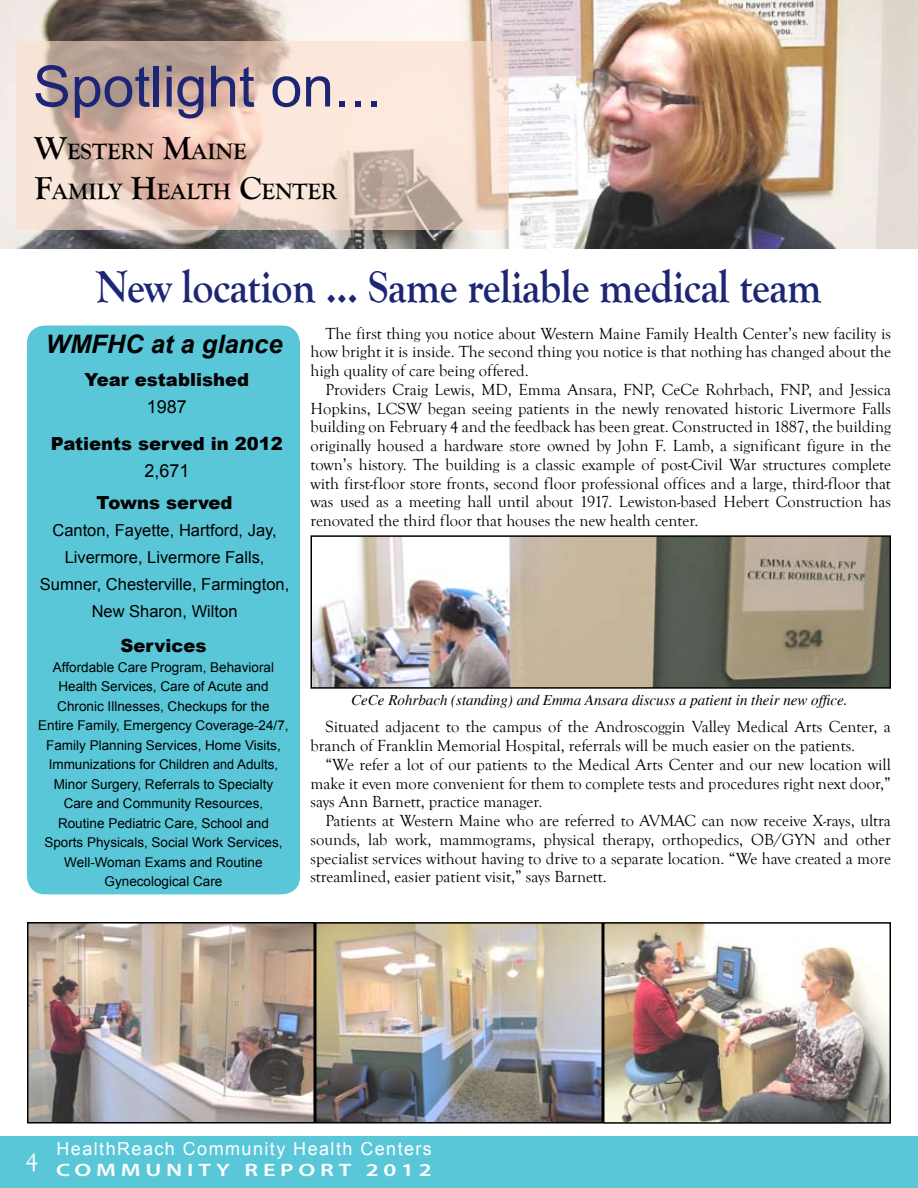
<style>
.page{position:relative;width:918px;height:1188px;background:#fff}
.page>*{position:absolute;margin:0;border:0;box-sizing:border-box;transform-origin:0 0}
.t1{font:57px "Arial Special G1";color:#1c2674}
.t2{font:700 46.2px "Goudy Old Style T";letter-spacing:-.01em;color:#1c2674;scale:.91 1}
.t3{font:italic 700 25.5px "Arial";color:#000}
.t4{font:700 23.1px/39.6px "Goudy Old Style T";color:#000}
.t5{font:900 18px "Arial";color:#000}
.t6{font:18px "Arial";letter-spacing:.08em;color:#fff}
.t7{font:600 18px "Myriad Pro";letter-spacing:.2em;color:#fff;scale:1.33 1}
.t8{font:18px "Arial";color:#000}
.t9{font:16.5px/18.8px "Goudy Old Style T";color:#000;text-align:justify}
.t10{font:16.5px/27px "Arial";color:#000;text-align:center}
.t11{font:italic 15px "Times";color:#000}
.t12{font:13.5px/19.5px "Arial";color:#000;text-align:center}
.s1{font-size:33px}
</style>
<div class="page">
<img style="left:0;top:0;width:918px;height:249px">
<svg style="left:16px;top:41px;width:493px;height:189px;background:#e5cbbe"></svg>
<div style="left:0;top:1136px;width:918px;height:52px;background:#5ac7d8"></div>
<img style="left:313px;top:538px;width:575px;height:148px">
<div style="left:310px;top:535px;width:581px;height:154px;border:2px solid #010101"></div>
<img style="left:30px;top:925px;width:282px;height:196px">
<div style="left:27px;top:922px;width:288px;height:202px;border:2px solid #010101"></div>
<img style="left:318px;top:925px;width:282px;height:196px">
<div style="left:315px;top:922px;width:288px;height:202px;border:2px solid #010101"></div>
<img style="left:606px;top:925px;width:282px;height:196px">
<div style="left:603px;top:922px;width:288px;height:202px;border:2px solid #010101"></div>
<div style="left:27px;top:326px;width:273px;height:568px;background:#5ac7d8;border-radius:18px"></div>
<h1 class="t1" style="left:33px;top:49px;width:350px">Spotlight on...</h1>
<h3 class="t4" style="left:34px;top:132px;width:304px"><span class="s1">W</span>estern <span class="s1">M</span>aine<br><span class="s1">F</span>amily <span class="s1">H</span>ealth <span class="s1">C</span>enter</h3>
<h2 class="t2" style="left:96px;top:260px;width:799px">New location ... Same reliable medical team</h2>
<h3 class="t3" style="left:46px;top:328px;width:238px">WMFHC at a glance</h3>
<p class="t5" style="left:85px;top:367px;width:166px">Year established</p>
<p class="t8" style="left:147px;top:395px;width:42px">1987</p>
<p class="t5" style="left:51px;top:430px;width:233px">Patients served in 2012</p>
<p class="t8" style="left:144px;top:459px;width:47px">2,671</p>
<p class="t5" style="left:97px;top:490px;width:138px">Towns served</p>
<p class="t10" style="left:40px;top:517px;width:251px">Canton, Fayette, Hartford, Jay,<br>Livermore, Livermore Falls,<br>Sumner, Chesterville, Farmington,<br>New Sharon, Wilton</p>
<p class="t5" style="left:120px;top:633px;width:88px">Services</p>
<p class="t12" style="left:38px;top:657px;width:252px">Affordable Care Program, Behavioral Health Services, Care of Acute and Chronic Illnesses, Checkups for the Entire Family, Emergency Coverage-24/7, Family Planning Services, Home Visits, Immunizations for Children and Adults, Minor Surgery, Referrals to Specialty Care and Community Resources,<br>Routine Pediatric Care, School and Sports Physicals, Social Work Services, Well-Woman Exams and Routine Gynecological Care</p>
<p class="t9" style="left:310px;top:324px;width:582px;text-indent:15px">The first thing you notice about Western Maine Family Health Center’s new facility is how bright it is inside. The second thing you notice is that nothing has changed about the high quality of care being offered.</p>
<p class="t9" style="left:310px;top:381px;width:582px;text-indent:15px">Providers Craig Lewis, MD, Emma Ansara, FNP, CeCe Rohrbach, FNP, and Jessica Hopkins, LCSW began seeing patients in the newly renovated historic Livermore Falls building on February 4 and the feedback has been great. Constructed in 1887, the building originally housed a hardware store owned by John F. Lamb, a significant figure in the town’s history. The building is a classic example of post-Civil War structures complete with first-floor store fronts, second floor professional offices and a large, third-floor that was used as a meeting hall until about 1917. Lewiston-based Hebert Construction has renovated the third floor that houses the new health center.</p>
<p class="t11" style="left:351px;top:692px;width:498px">CeCe Rohrbach (standing) and Emma Ansara discuss a patient in their new office.</p>
<p class="t9" style="left:310px;top:718px;width:582px;text-indent:15px">Situated adjacent to the campus of the Androscoggin Valley Medical Arts Center, a branch of Franklin Memorial Hospital, referrals will be much easier on the patients.</p>
<p class="t9" style="left:310px;top:756px;width:582px;text-indent:15px">“We refer a lot of our patients to the Medical Arts Center and our new location will make it even more convenient for them to complete tests and procedures right next door,” says Ann Barnett, practice manager.</p>
<p class="t9" style="left:310px;top:812px;width:582px;text-indent:15px">Patients at Western Maine who are referred to AVMAC can now receive X-rays, ultra sounds, lab work, mammograms, physical therapy, orthopedics, OB/GYN and other specialist services without having to drive to a separate location. “We have created a more streamlined, easier patient visit,” says Barnett.</p>
<p class="t6" style="left:57px;top:1137px;width:377px">HealthReach Community Health Centers</p>
<p class="t7" style="left:25px;top:1159px;width:307px"><sup>4</sup> COMMUNITY REPORT 2012</p>
</div>
